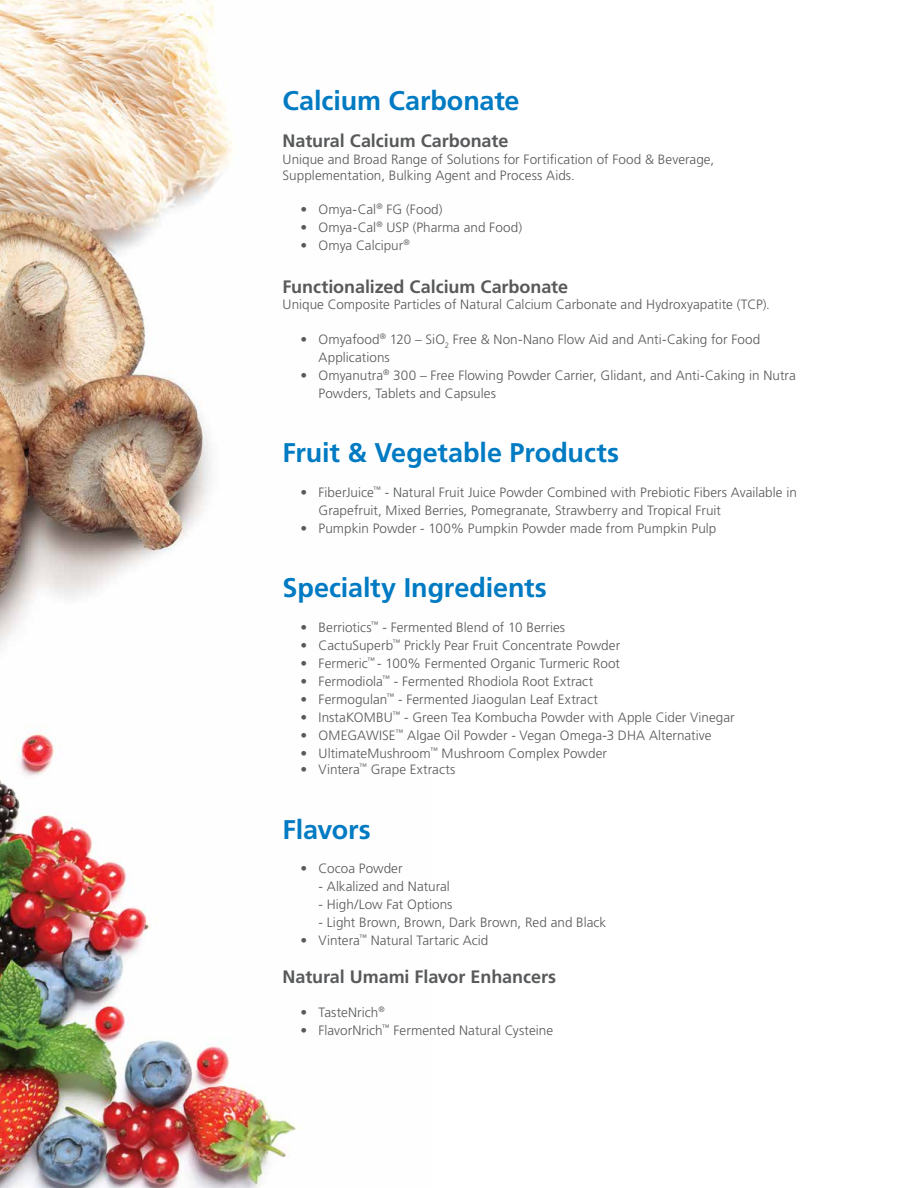
<style>
.page{position:relative;width:918px;height:1188px;background:#fff}
.page>*{position:absolute;margin:0;border:0;box-sizing:border-box;transform-origin:0 0}
.t1{font:700 27px "Frutiger LT Std";letter-spacing:-.005em;color:#007ac2}
.t2{font:700 18px "Frutiger LT Std";letter-spacing:-.005em;color:#58595b}
.t3{font:300 13.5px/18px "Frutiger LT Std";letter-spacing:.005em;color:#58595b}
</style>
<div class="page">
<img style="left:0;top:727px;width:302px;height:461px">
<img style="left:0;top:0;width:232px;height:650px">
<h1 class="t1" style="left:283px;top:84px;width:239px">Calcium Carbonate</h1>
<h2 class="t2" style="left:283px;top:131px;width:227px">Natural Calcium Carbonate</h2>
<p class="t3" style="left:283px;top:151px;width:433px;line-height:16.2px">Unique and Broad Range of Solutions for Fortification of Food &amp; Beverage,<br>Supplementation, Bulking Agent and Process Aids.</p>
<p class="t3" style="left:301px;top:200px;width:144px">• Omya-Cal<sup>®</sup> FG (Food)</p>
<p class="t3" style="left:301px;top:218px;width:223px">• Omya-Cal<sup>®</sup> USP (Pharma and Food)</p>
<p class="t3" style="left:301px;top:236px;width:111px">• Omya Calcipur<sup>®</sup></p>
<h2 class="t2" style="left:283px;top:276px;width:287px">Functionalized Calcium Carbonate</h2>
<p class="t3" style="left:283px;top:296px;width:489px">Unique Composite Particles of Natural Calcium Carbonate and Hydroxyapatite (TCP).</p>
<p class="t3" style="left:319px;top:330px;width:443px;text-indent:-18px">• Omyafood<sup>®</sup> 120 – SiO<sub>2</sub> Free &amp; Non-Nano Flow Aid and Anti-Caking for Food<br>Applications</p>
<p class="t3" style="left:319px;top:366px;width:479px;text-indent:-18px">• Omyanutra<sup>®</sup> 300 – Free Flowing Powder Carrier, Glidant, and Anti-Caking in Nutra<br>Powders, Tablets and Capsules</p>
<h1 class="t1" style="left:283px;top:437px;width:338px">Fruit &amp; Vegetable Products</h1>
<p class="t3" style="left:319px;top:483px;width:480px;text-indent:-18px">• FiberJuice<sup>™</sup> - Natural Fruit Juice Powder Combined with Prebiotic Fibers Available in<br>Grapefruit, Mixed Berries, Pomegranate, Strawberry and Tropical Fruit</p>
<p class="t3" style="left:301px;top:519px;width:417px">• Pumpkin Powder - 100% Pumpkin Powder made from Pumpkin Pulp</p>
<h1 class="t1" style="left:283px;top:572px;width:266px">Specialty Ingredients</h1>
<p class="t3" style="left:301px;top:618px;width:266px">• Berriotics<sup>™</sup> - Fermented Blend of 10 Berries</p>
<p class="t3" style="left:301px;top:636px;width:321px">• CactuSuperb<sup>™</sup> Prickly Pear Fruit Concentrate Powder</p>
<p class="t3" style="left:301px;top:654px;width:321px">• Fermeric<sup>™</sup> - 100% Fermented Organic Turmeric Root</p>
<p class="t3" style="left:301px;top:672px;width:294px">• Fermodiola<sup>™</sup> - Fermented Rhodiola Root Extract</p>
<p class="t3" style="left:301px;top:690px;width:299px">• Fermogulan<sup>™</sup> - Fermented Jiaogulan Leaf Extract</p>
<p class="t3" style="left:301px;top:708px;width:436px">• InstaKOMBU<sup>™</sup> - Green Tea Kombucha Powder with Apple Cider Vinegar</p>
<p class="t3" style="left:301px;top:726px;width:412px">• OMEGAWISE<sup>™</sup> Algae Oil Powder - Vegan Omega-3 DHA Alternative</p>
<p class="t3" style="left:301px;top:744px;width:308px">• UltimateMushroom<sup>™</sup> Mushroom Complex Powder</p>
<p class="t3" style="left:301px;top:760px;width:156px">• Vintera<sup>™</sup> Grape Extracts</p>
<h1 class="t1" style="left:283px;top:813px;width:90px">Flavors</h1>
<p class="t3" style="left:301px;top:859px;width:104px">• Cocoa Powder</p>
<p class="t3" style="left:319px;top:877px;width:133px">- Alkalized and Natural</p>
<p class="t3" style="left:319px;top:895px;width:135px">- High/Low Fat Options</p>
<p class="t3" style="left:319px;top:913px;width:289px">- Light Brown, Brown, Dark Brown, Red and Black</p>
<p class="t3" style="left:301px;top:931px;width:189px">• Vintera<sup>™</sup> Natural Tartaric Acid</p>
<h2 class="t2" style="left:283px;top:966px;width:275px">Natural Umami Flavor Enhancers</h2>
<p class="t3" style="left:301px;top:1003px;width:86px">• TasteNrich<sup>®</sup></p>
<p class="t3" style="left:301px;top:1021px;width:254px">• FlavorNrich<sup>™</sup> Fermented Natural Cysteine</p>
</div>
